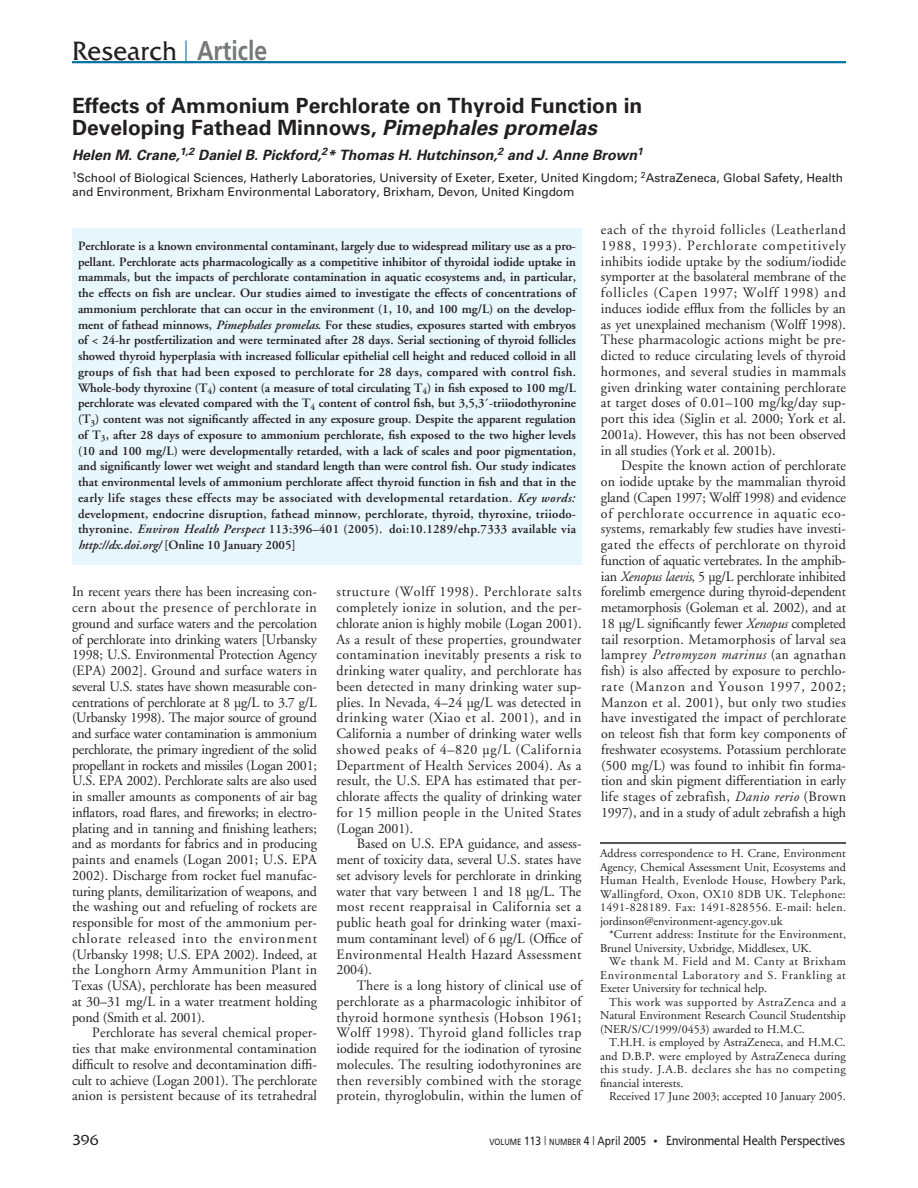
<style>
.page{position:relative;width:918px;height:1188px;background:#fff}
.page>*{position:absolute;margin:0;border:0;box-sizing:border-box;transform-origin:0 0}
.t1{font:27px "Friz Quadrata IT Cby BT";color:#231f20;scale:.95 1}
.t2{font:700 21px/22.5px "Univers";color:#231f20}
.t3{font:15px "Friz Quadrata IT Cby BT";color:#231f20}
.t4{font:14.25px/15.8px "Adobe Garamond";letter-spacing:.01em;color:#231f20;text-align:justify}
.t5{font:italic 700 14.25px "Univers";color:#231f20}
.t6{font:13.5px "Friz Quadrata IT Cby BT";color:#231f20;scale:.85 1}
.t7{font:600 12.75px/15.8px "Adobe Garamond";letter-spacing:.015em;color:#231f20;text-align:justify}
.t8{font:12px/13.5px "Adobe Garamond";color:#231f20;text-align:justify}
.t9{font:12px/13.5px "Univers";color:#231f20}
.s1{font-family:"Frutiger";font-weight:300;font-size:30px;color:#0074a1}
.s2{font-family:"Frutiger";font-weight:700;color:#76787b}
.s3{font-style:italic}
.s4{font-family:"Frutiger";font-size:9px}
.s5{font-family:"Frutiger";font-size:12px}
.s6{font-family:"Frutiger";font-weight:300;font-size:12px}
.s7{font-size:10.5px}
</style>
<div class="page">
<hr style="left:72px;top:61px;width:774px;height:2px;background:#0074a1">
<hr style="left:600px;top:842px;width:246px;height:2px;background:#231f20">
<div style="left:72px;top:229px;width:510px;height:336px;background:#e8f6fd"></div>
<h1 class="t1" style="left:72px;top:40px;width:207px">Research <span class="s1">|</span> <span class="s2">Article</span></h1>
<h2 class="t2" style="left:72px;top:96px;width:572px">Effects of Ammonium Perchlorate on Thyroid Function in<br>Developing Fathead Minnows, <span class="s3">Pimephales promelas</span></h2>
<p class="t5" style="left:72px;top:150px;width:574px">Helen M. Crane,<sup>1,2</sup> Daniel B. Pickford,<sup>2</sup>* Thomas H. Hutchinson,<sup>2</sup> and J. Anne Brown<sup>1</sup></p>
<p class="t9" style="left:72px;top:172px;width:773px"><sup>1</sup>School of Biological Sciences, Hatherly Laboratories, University of Exeter, Exeter, United Kingdom; <sup>2</sup>AstraZeneca, Global Safety, Health and Environment, Brixham Environmental Laboratory, Brixham, Devon, United Kingdom</p>
<p class="t7" style="left:78px;top:239px;width:500px">Perchlorate is a known environmental contaminant, largely due to widespread military use as a pro&shy;pellant. Perchlorate acts pharmacologically as a competitive inhibitor of thyroidal iodide uptake in mammals, but the impacts of perchlorate contamination in aquatic ecosystems and, in particular, the effects on fish are unclear. Our studies aimed to investigate the effects of concentrations of ammonium perchlorate that can occur in the environment (1, 10, and 100 mg/L) on the develop&shy;ment of fathead minnows, <span class="s3">Pimephales promelas</span>. For these studies, exposures started with embryos of &lt; 24-hr postfertilization and were terminated after 28 days. Serial sectioning of thyroid follicles showed thyroid hyperplasia with increased follicular epithelial cell height and reduced colloid in all groups of fish that had been exposed to perchlorate for 28 days, compared with control fish.<br>Whole-body thyroxine (T<sub>4</sub>) content (a measure of total circulating T<sub>4</sub>) in fish exposed to 100 mg/L perchlorate was elevated compared with the T<sub>4</sub> content of control fish, but 3,5,3´-triiodothyronine (T<sub>3</sub>) content was not significantly affected in any exposure group. Despite the apparent regulation of T<sub>3</sub>, after 28 days of exposure to ammonium perchlorate, fish exposed to the two higher levels (10 and 100 mg/L) were developmentally retarded, with a lack of scales and poor pigmentation, and significantly lower wet weight and standard length than were control fish. Our study indicates that environmental levels of ammonium perchlorate affect thyroid function in fish and that in the early life stages these effects may be associated with developmental retardation. <span class="s3">Key words: </span>development, endocrine disruption, fathead minnow, perchlorate, thyroid, thyroxine, triiodo&shy;thyronine. <span class="s3">Environ Health Perspect</span> 113:396–401 (2005). doi:10.1289/ehp.7333 available via <span class="s3">http://dx.doi.org/</span> [Online 10 January 2005]</p>
<p class="t4" style="left:72px;top:585px;width:247px">In recent years there has been increasing con&shy;cern about the presence of perchlorate in ground and surface waters and the percolation of perchlorate into drinking waters [Urbansky 1998; U.S. Environmental Protection Agency (EPA) 2002]. Ground and surface waters in several U.S. states have shown measurable con&shy;centrations of perchlorate at 8 µg/L to 3.7 g/L (Urbansky 1998). The major source of ground and surface water contamination is ammonium perchlorate, the primary ingredient of the solid propellant in rockets and missiles (Logan 2001; U.S. EPA 2002). Perchlorate salts are also used in smaller amounts as components of air bag inflators, road flares, and fireworks; in electro&shy;plating and in tanning and finishing leathers; and as mordants for fabrics and in producing paints and enamels (Logan 2001; U.S. EPA 2002). Discharge from rocket fuel manufac&shy;turing plants, demilitarization of weapons, and the washing out and refueling of rockets are responsible for most of the ammonium per&shy;chlorate released into the environment (Urbansky 1998; U.S. EPA 2002). Indeed, at the Longhorn Army Ammunition Plant in Texas (USA), perchlorate has been measured at 30–31 mg/L in a water treatment holding pond (Smith et al. 2001).</p>
<p class="t4" style="left:72px;top:1026px;width:247px;text-indent:20px">Perchlorate has several chemical proper&shy;ties that make environmental contamination difficult to resolve and decontamination diffi&shy;cult to achieve (Logan 2001). The perchlorate anion is persistent because of its tetrahedral</p>
<p class="t4" style="left:336px;top:585px;width:247px">structure (Wolff 1998). Perchlorate salts completely ionize in solution, and the per&shy;chlorate anion is highly mobile (Logan 2001).<br>As a result of these properties, groundwater contamination inevitably presents a risk to drinking water quality, and perchlorate has been detected in many drinking water sup&shy;plies. In Nevada, 4–24 µg/L was detected in drinking water (Xiao et al. 2001), and in California a number of drinking water wells showed peaks of 4–820 µg/L (California Department of Health Services 2004). As a result, the U.S. EPA has estimated that per&shy;chlorate affects the quality of drinking water for 15 million people in the United States (Logan 2001).</p>
<p class="t4" style="left:336px;top:837px;width:247px;text-indent:20px">Based on U.S. EPA guidance, and assess&shy;ment of toxicity data, several U.S. states have set advisory levels for perchlorate in drinking water that vary between 1 and 18 µg/L. The most recent reappraisal in California set a public heath goal for drinking water (maxi&shy;mum contaminant level) of 6 µg/L (Office of Environmental Health Hazard Assessment 2004).</p>
<p class="t4" style="left:336px;top:979px;width:247px;text-indent:20px">There is a long history of clinical use of perchlorate as a pharmacologic inhibitor of thyroid hormone synthesis (Hobson 1961; Wolff 1998). Thyroid gland follicles trap iodide required for the iodination of tyrosine molecules. The resulting iodothyronines are then reversibly combined with the storage protein, thyroglobulin, within the lumen of</p>
<p class="t4" style="left:601px;top:223px;width:247px">each of the thyroid follicles (Leatherland 1988, 1993). Perchlorate competitively inhibits iodide uptake by the sodium/iodide symporter at the basolateral membrane of the follicles (Capen 1997; Wolff 1998) and induces iodide efflux from the follicles by an as yet unexplained mechanism (Wolff 1998).<br>These pharmacologic actions might be pre&shy;dicted to reduce circulating levels of thyroid hormones, and several studies in mammals given drinking water containing perchlorate at target doses of 0.01–100 mg/kg/day sup&shy;port this idea (Siglin et al. 2000; York et al.<br>2001a). However, this has not been observed in all studies (York et al. 2001b).</p>
<p class="t4" style="left:601px;top:459px;width:247px;text-indent:20px">Despite the known action of perchlorate on iodide uptake by the mammalian thyroid gland (Capen 1997; Wolff 1998) and evidence of perchlorate occurrence in aquatic eco&shy;systems, remarkably few studies have investi&shy;gated the effects of perchlorate on thyroid function of aquatic vertebrates. In the amphib&shy;ian <span class="s3">Xenopus laevis</span>, 5 µg/L perchlorate inhibited forelimb emergence during thyroid-dependent metamorphosis (Goleman et al. 2002), and at 18 µg/L significantly fewer <span class="s3">Xenopus</span> completed tail resorption. Metamorphosis of larval sea lamprey <span class="s3">Petromyzon marinus</span> (an agnathan fish) is also affected by exposure to perchlo&shy;rate (Manzon and Youson 1997, 2002; Manzon et al. 2001), but only two studies have investigated the impact of perchlorate on teleost fish that form key components of freshwater ecosystems. Potassium perchlorate (500 mg/L) was found to inhibit fin forma&shy;tion and skin pigment differentiation in early life stages of zebrafish, <span class="s3">Danio rerio</span> (Brown 1997), and in a study of adult zebrafish a high</p>
<p class="t8" style="left:600px;top:848px;width:248px">Address correspondence to H. Crane, Environment Agency, Chemical Assessment Unit, Ecosystems and Human Health, Evenlode House, Howbery Park, Wallingford, Oxon, OX10 8DB UK. Telephone:<br>1491-828189. Fax: 1491-828556. E-mail: helen. jordinson@environment-agency.gov.uk</p>
<p class="t8" style="left:600px;top:929px;width:248px;text-indent:9px">*Current address: Institute for the Environment,<br>Brunel University, Uxbridge, Middlesex, UK.</p>
<p class="t8" style="left:600px;top:956px;width:248px;text-indent:9px">We thank M. Field and M. Canty at Brixham Environmental Laboratory and S. Frankling at Exeter University for technical help.</p>
<p class="t8" style="left:600px;top:996px;width:248px;text-indent:9px">This work was supported by AstraZenca and a Natural Environment Research Council Studentship (NER/S/C/1999/0453) awarded to H.M.C.</p>
<p class="t8" style="left:600px;top:1037px;width:247px;text-indent:9px">T.H.H. is employed by AstraZeneca, and H.M.C. and D.B.P. were employed by AstraZeneca during this study. J.A.B. declares she has no competing financial interests.</p>
<p class="t8" style="left:609px;top:1091px;width:238px">Received 17 June 2003; accepted 10 January 2005.</p>
<p class="t3" style="left:72px;top:1135px;width:28px">396</p>
<p class="t6" style="left:490px;top:1136px;width:420px"><span class="s4">VOLUME</span> <span class="s5">113</span> <span class="s6">|</span> <span class="s4">NUMBER</span> <span class="s5">4</span> <span class="s6">|</span> <span class="s5">April 2005</span> <span class="s7">•</span> Environmental Health Perspectives</p>
</div>
